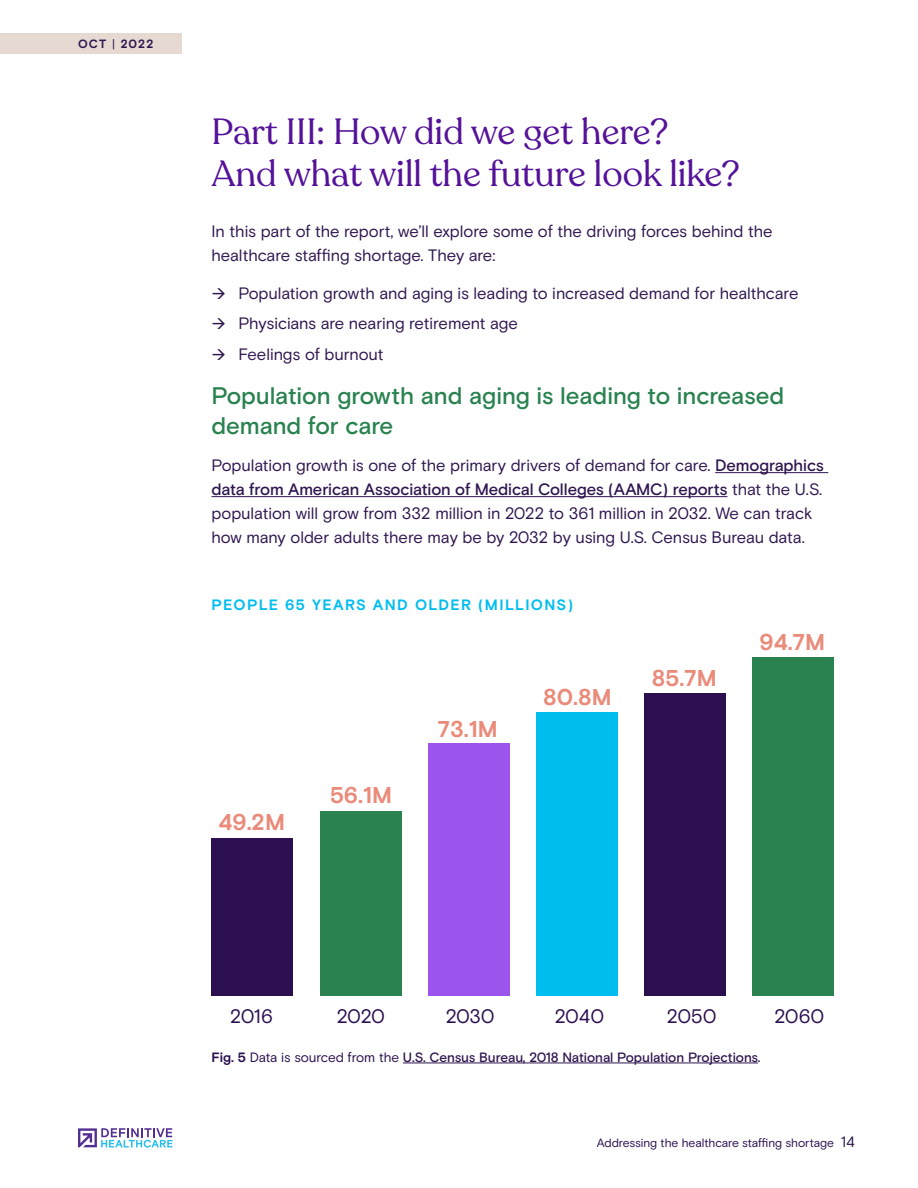
<style>
.page{position:relative;width:918px;height:1188px;background:#fff}
.page>*{position:absolute;margin:0;border:0;box-sizing:border-box;transform-origin:0 0}
.Headline_24_28{font:36px/42px "Recoleta";color:#541299}
.Subhead_16_20{font:500 24px/30px "Basis Grotesque";letter-spacing:-.005em;color:#29824f}
.t1{font:700 22.8px "Basis Grotesque";color:#ea8b7a}
.t2{font:19.5px "Basis Grotesque";letter-spacing:-.02em;color:#2b0f4f}
.Body_copy_11_16{font:16.5px/24px "Basis Grotesque";letter-spacing:-.005em;color:#2f164f}
.Alternate_Subhead_10{font:700 15px "Basis Grotesque";letter-spacing:.085em;color:#00bdf0}
.Body_copy_11_16-2{font:500 13.5px "Basis Grotesque";letter-spacing:-.005em;color:#2f164f}
.t3{font:12px "Basis Grotesque";letter-spacing:-.005em;color:#2b0f4f}
.t4{font:700 12px "Basis Grotesque";letter-spacing:.09em;color:#2f164f}
.s1{font-weight:400}
.s2{font-weight:500}
.s3{font-weight:700;color:#2b0f4f}
.s4{font-weight:400;color:#2b0f4f}
.s5{font-size:15px;color:#2f164f}
</style>
<div class="page">
<div style="left:0;top:34px;width:182px;height:20px;background:#e5d9d1"></div>
<svg style="left:78px;top:1128px;width:94px;height:20px"></svg>
<hr style="left:715px;top:472px;width:113px;height:1px;background:#2f164f">
<hr style="left:212px;top:496px;width:515px;height:1px;background:#2f164f">
<div style="left:753px;top:657px;width:81px;height:339px;background:#29824f"></div>
<div style="left:644px;top:693px;width:81px;height:303px;background:#2b0f4f"></div>
<div style="left:536px;top:713px;width:81px;height:283px;background:#00bdf0"></div>
<div style="left:428px;top:743px;width:81px;height:253px;background:#9c54ed"></div>
<div style="left:320px;top:811px;width:81px;height:185px;background:#29824f"></div>
<div style="left:212px;top:839px;width:81px;height:157px;background:#2b0f4f"></div>
<hr style="left:403px;top:1063px;width:355px;height:1px;background:#2f164f">
<p class="t4" style="left:78px;top:37px;width:77px">OCT <span class="s1">|</span> 2022</p>
<p class="Headline_24_28" style="left:212px;top:111px;width:530px">Part III: How did we get here?<br>And what will the future look like?</p>
<p class="Body_copy_11_16" style="left:212px;top:220px;width:563px">In this part of the report, we’ll explore some of the driving forces behind the healthcare staffing shortage. They are:</p>
<p class="Body_copy_11_16" style="left:238px;top:281px;width:561px">Population growth and aging is leading to increased demand for healthcare</p>
<p class="Body_copy_11_16" style="left:238px;top:312px;width:281px">Physicians are nearing retirement age</p>
<p class="Body_copy_11_16" style="left:238px;top:343px;width:147px">Feelings of burnout</p>
<p class="Subhead_16_20" style="left:212px;top:381px;width:574px">Population growth and aging is leading to increased demand for care</p>
<p class="Body_copy_11_16" style="left:212px;top:454px;width:614px">Population growth is one of the primary drivers of demand for care. <span class="s2">Demographics data from American Association of Medical Colleges (AAMC) reports</span> that the U.S. population will grow from 332 million in 2022 to 361 million in 2032. We can track how many older adults there may be by 2032 by using U.S. Census Bureau data.</p>
<p class="Alternate_Subhead_10" style="left:212px;top:596px;width:363px">PEOPLE 65 YEARS AND OLDER (MILLIONS)</p>
<p class="t1" style="left:219px;top:809px;width:68px">49.2M</p>
<p class="t1" style="left:330px;top:782px;width:63px">56.1M</p>
<p class="t1" style="left:438px;top:716px;width:62px">73.1M</p>
<p class="t1" style="left:543px;top:684px;width:70px">80.8M</p>
<p class="t1" style="left:652px;top:664px;width:66px">85.7M</p>
<p class="t1" style="left:760px;top:629px;width:67px">94.7M</p>
<p class="t2" style="left:230px;top:1004px;width:44px">2016</p>
<p class="t2" style="left:337px;top:1004px;width:50px">2020</p>
<p class="t2" style="left:446px;top:1004px;width:51px">2030</p>
<p class="t2" style="left:555px;top:1004px;width:51px">2040</p>
<p class="t2" style="left:667px;top:1004px;width:51px">2050</p>
<p class="t2" style="left:775px;top:1004px;width:51px">2060</p>
<p class="Body_copy_11_16-2" style="left:212px;top:1049px;width:551px"><span class="s3">Fig. 5</span> <span class="s4">Data is sourced from th</span><span class="s1">e</span> U.S. Census Bureau, 2018 National Population Projections.</p>
<p class="t3" style="left:597px;top:1135px;width:260px">Addressing the healthcare staffing shortage <span class="s5">14</span></p>
</div>
